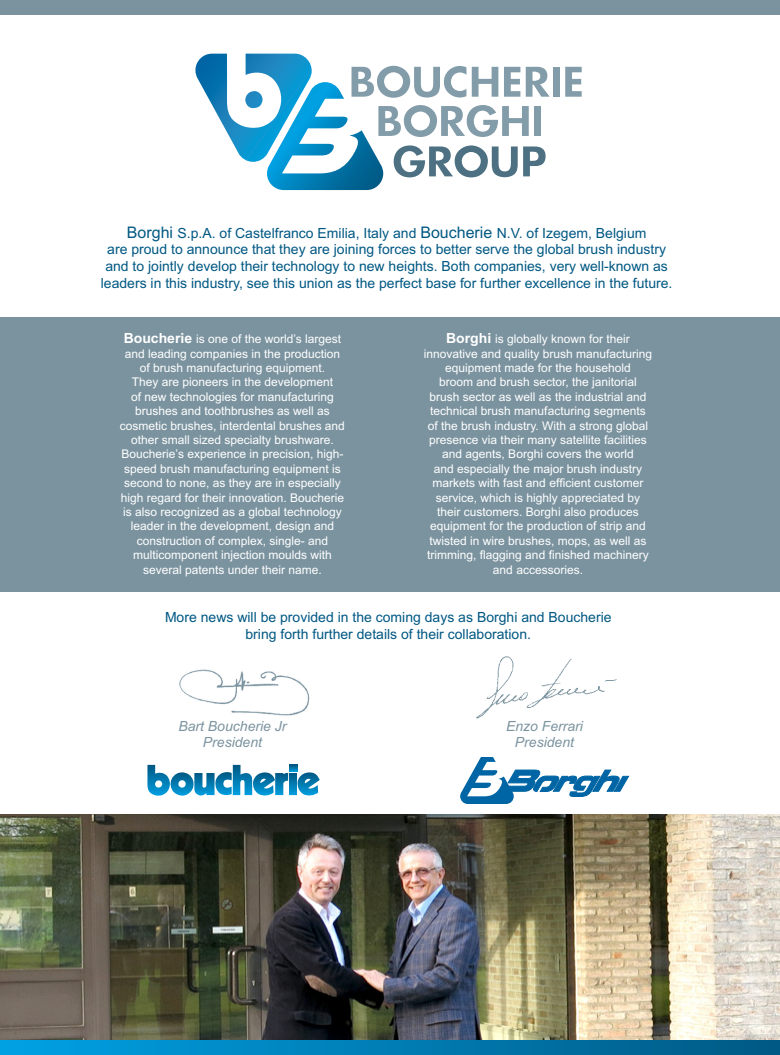
<style>
.page{position:relative;width:780px;height:1055px;background:#fff}
.page>*{position:absolute;margin:0;border:0;box-sizing:border-box;transform-origin:0 0}
.t1{font:14px/16.8px "Arial";color:#005883;text-align:center}
.t2{font:italic 14px/16.8px "Arial";color:#7b939f;text-align:center}
.t3{font:12px/14.4px "Arial";color:#fff;text-align:center}
.s1{font-size:16px}
.s2{font-weight:700;font-size:14px}
</style>
<div class="page">
<div style="left:0;top:317px;width:780px;height:275px;background:#7b939f"></div>
<svg style="left:460px;top:757px;width:169px;height:47px"></svg>
<svg style="left:147px;top:765px;width:173px;height:31px"></svg>
<div style="left:0;top:0;width:780px;height:15px;background:#7b939f"></div>
<svg style="left:0;top:1040px;width:780px;height:15px;background:#007db4"></svg>
<div style="left:553px;top:67px;width:7px;height:30px;background:#839ca9"></div>
<svg style="left:565px;top:67px;width:17px;height:30px"></svg>
<svg style="left:195px;top:54px;width:355px;height:136px"></svg>
<div style="left:534px;top:106px;width:7px;height:30px;background:#839ca9"></div>
<img style="left:179px;top:669px;width:131px;height:47px">
<img style="left:476px;top:656px;width:140px;height:63px">
<img style="left:0;top:815px;width:780px;height:225px">
<p class="t1" style="left:101px;top:224px;width:573px"><span class="s1">Borghi</span> S.p.A. of Castelfranco Emilia, Italy and <span class="s1">Boucherie</span> N.V. of Izegem, Belgium<br>are proud to announce that they are joining forces to better serve the global brush industry and to jointly develop their technology to new heights. Both companies, very well-known as leaders in this industry, see this union as the perfect base for further excellence in the future.</p>
<p class="t3" style="left:120px;top:332px;width:226px"><span class="s2">Boucherie</span> is one of the world’s largest and leading companies in the production of brush manufacturing equipment.<br>They are pioneers in the development<br>of new technologies for manufacturing brushes and toothbrushes as well as cosmetic brushes, interdental brushes and other small sized specialty brushware.<br>Boucherie’s experience in precision, high&shy;speed brush manufacturing equipment is second to none, as they are in especially high regard for their innovation. Boucherie is also recognized as a global technology leader in the development, design and construction of complex, single- and multicomponent injection moulds with several patents under their name.</p>
<p class="t3" style="left:424px;top:332px;width:230px"><span class="s2">Borghi</span> is globally known for their innovative and quality brush manufacturing equipment made for the household<br>broom and brush sector, the janitorial brush sector as well as the industrial and technical brush manufacturing segments of the brush industry. With a strong global presence via their many satellite facilities and agents, Borghi covers the world<br>and especially the major brush industry markets with fast and efficient customer service, which is highly appreciated by their customers. Borghi also produces equipment for the production of strip and twisted in wire brushes, mops, as well as trimming, flagging and finished machinery and accessories.</p>
<p class="t1" style="left:165px;top:609px;width:448px">More news will be provided in the coming days as Borghi and Boucherie bring forth further details of their collaboration.</p>
<p class="t2" style="left:178px;top:717px;width:110px">Bart Boucherie Jr<br>President</p>
<p class="t2" style="left:506px;top:717px;width:79px">Enzo Ferrari<br>President</p>
</div>
